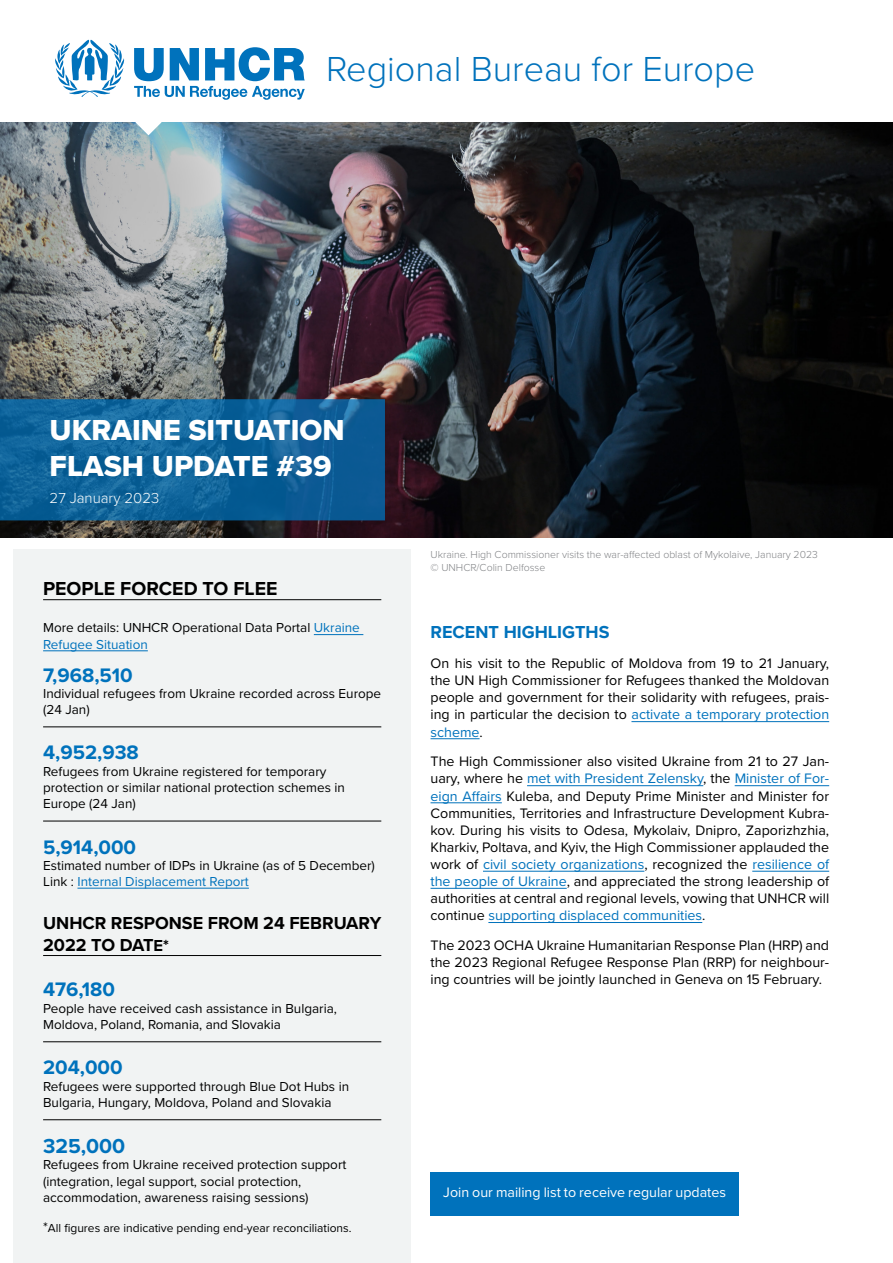
<style>
.page{position:relative;width:893px;height:1263px;background:#fff}
.page>*{position:absolute;margin:0;border:0;box-sizing:border-box;transform-origin:0 0}
.t1{font:300 36px "Proxima Nova";color:#0072bc}
.t2{font:30px/36px "Proxima Nova Extrabld";color:#fff}
.t3{font:700 21px "Proxima Nova";color:#0072bc}
.t4{font:700 20.25px "Proxima Nova";color:#0072bc}
.t5{font:700 19.5px "Proxima Nova";color:#000}
.t6{font:700 18px/21.6px "Proxima Nova";color:#000}
.t7{font:700 18px "Proxima Nova";color:#0072bc}
.t8{font:300 15px "Proxima Nova";color:#fff}
.t9{font:14.25px/17.1px "Proxima Nova";color:#000;text-align:justify}
.t10{font:14.25px "Proxima Nova";color:#fff}
.t11{font:13.5px/16.2px "Proxima Nova";color:#000}
.t12{font:12px "Proxima Nova";color:#000}
.t13{font:300 10.5px/12.6px "Proxima Nova";color:#808285}
.s1{color:#0072bc}
.s2{font-size:16.5px}
.s3{font-size:14.25px}
</style>
<div class="page">
<img style="left:0;top:123px;width:893px;height:415px">
<svg style="left:135px;top:122px;width:27px;height:13px"></svg>
<svg style="left:0;top:399px;width:385px;height:121px;background:#0f629a"></svg>
<svg style="left:55px;top:40px;width:70px;height:57px"></svg>
<svg style="left:134px;top:47px;width:171px;height:53px"></svg>
<div style="left:13px;top:550px;width:398px;height:713px;background:#f1f3f3"></div>
<hr style="left:43px;top:599px;width:338px;height:1px;background:#000">
<hr style="left:314px;top:634px;width:49px;height:1px;background:#0072bc">
<hr style="left:43px;top:650px;width:105px;height:1px;background:#0072bc">
<hr style="left:43px;top:727px;width:338px;height:1px;background:#000">
<hr style="left:43px;top:821px;width:338px;height:1px;background:#000">
<hr style="left:77px;top:888px;width:172px;height:1px;background:#0072bc">
<hr style="left:43px;top:955px;width:338px;height:1px;background:#000">
<hr style="left:43px;top:1041px;width:338px;height:1px;background:#000">
<hr style="left:43px;top:1119px;width:338px;height:1px;background:#000">
<hr style="left:631px;top:721px;width:198px;height:1px;background:#0072bc">
<hr style="left:431px;top:738px;width:49px;height:1px;background:#0072bc">
<hr style="left:527px;top:785px;width:176px;height:1px;background:#0072bc">
<hr style="left:735px;top:785px;width:94px;height:1px;background:#0072bc">
<hr style="left:431px;top:802px;width:71px;height:1px;background:#0072bc">
<hr style="left:483px;top:871px;width:161px;height:1px;background:#0072bc">
<hr style="left:752px;top:871px;width:77px;height:1px;background:#0072bc">
<hr style="left:431px;top:888px;width:136px;height:1px;background:#0072bc">
<hr style="left:488px;top:922px;width:214px;height:1px;background:#0072bc">
<div style="left:431px;top:1172px;width:308px;height:44px;background:#0072bc"></div>
<h1 class="t1" style="left:326px;top:42px;width:431px">Regional Bureau for Europe</h1>
<h2 class="t2" style="left:50px;top:412px;width:297px">UKRAINE SITUATION<br>FLASH UPDATE #39</h2>
<p class="t8" style="left:50px;top:487px;width:111px">27 January 2023</p>
<h3 class="t5" style="left:43px;top:574px;width:236px">PEOPLE FORCED TO FLEE</h3>
<p class="t11" style="left:43px;top:619px;width:318px">More details: UNHCR Operational Data Portal <span class="s1">Ukraine<br>Refugee Situation</span></p>
<h3 class="t4" style="left:43px;top:660px;width:91px">7,968,510</h3>
<p class="t11" style="left:43px;top:684px;width:340px">Individual refugees from Ukraine recorded across Europe (24 Jan)</p>
<h3 class="t4" style="left:43px;top:738px;width:97px">4,952,938</h3>
<p class="t11" style="left:43px;top:762px;width:303px">Refugees from Ukraine registered for temporary protection or similar national protection schemes in<br>Europe (24 Jan)</p>
<h3 class="t4" style="left:43px;top:832px;width:95px">5,914,000</h3>
<p class="t11" style="left:43px;top:857px;width:333px">Estimated number of IDPs in Ukraine (as of 5 December)<br>Link : <span class="s1">Internal Displacement Report</span></p>
<p class="t6" style="left:43px;top:912px;width:340px">UNHCR RESPONSE FROM 24 FEBRUARY<br>2022 TO DAT<span class="s2">E*</span></p>
<h3 class="t4" style="left:43px;top:974px;width:73px">476,180</h3>
<p class="t11" style="left:43px;top:999px;width:295px">People have received cash assistance in Bulgaria,<br>Moldova, Poland, Romania, and Slovakia</p>
<h3 class="t4" style="left:43px;top:1052px;width:81px">204,000</h3>
<p class="t11" style="left:43px;top:1077px;width:308px">Refugees were supported through Blue Dot Hubs in<br>Bulgaria, Hungary, Moldova, Poland and Slovakia</p>
<h3 class="t3" style="left:43px;top:1130px;width:84px">325,000</h3>
<p class="t11" style="left:43px;top:1156px;width:305px">Refugees from Ukraine received protection support (integration, legal support, social protection, accommodation, awareness raising sessions)</p>
<p class="t12" style="left:43px;top:1219px;width:310px"><span class="s3">*</span>All figures are indicative pending end-year reconciliations.</p>
<p class="t13" style="left:431px;top:548px;width:389px">Ukraine. High Commissioner visits the war-affected oblast of Mykolaive, January 2023 © UNHCR/Colin Delfosse</p>
<p class="t7" style="left:431px;top:619px;width:180px">RECENT HIGHLIGTHS</p>
<p class="t9" style="left:431px;top:654px;width:400px">On his visit to the Republic of Moldova from 19 to 21 January, the UN High Commissioner for Refugees thanked the Moldovan people and government for their solidarity with refugees, prais&shy;ing in particular the decision to <span class="s1">activate a temporary protection scheme</span>.</p>
<p class="t9" style="left:431px;top:752px;width:400px">The High Commissioner also visited Ukraine from 21 to 27 Jan&shy;uary, where he <span class="s1">met with President Zelensky</span>, the <span class="s1">Minister of For&shy;eign Affairs</span> Kuleba, and Deputy Prime Minister and Minister for Communities, Territories and Infrastructure Development Kubra&shy;kov. During his visits to Odesa, Mykolaiv, Dnipro, Zaporizhzhia, Kharkiv, Poltava, and Kyiv, the High Commissioner applauded the work of <span class="s1">civil society organizations</span>, recognized the <span class="s1">resilience of the people of Ukraine</span>, and appreciated the strong leadership of authorities at central and regional levels, vowing that UNHCR will continue <span class="s1">supporting displaced communities</span>.</p>
<p class="t9" style="left:431px;top:936px;width:400px">The 2023 OCHA Ukraine Humanitarian Response Plan (HRP) and the 2023 Regional Refugee Response Plan (RRP) for neighbour&shy;ing countries will be jointly launched in Geneva on 15 February.</p>
<p class="t10" style="left:443px;top:1181px;width:284px">Join our mailing list to receive regular updates</p>
</div>
